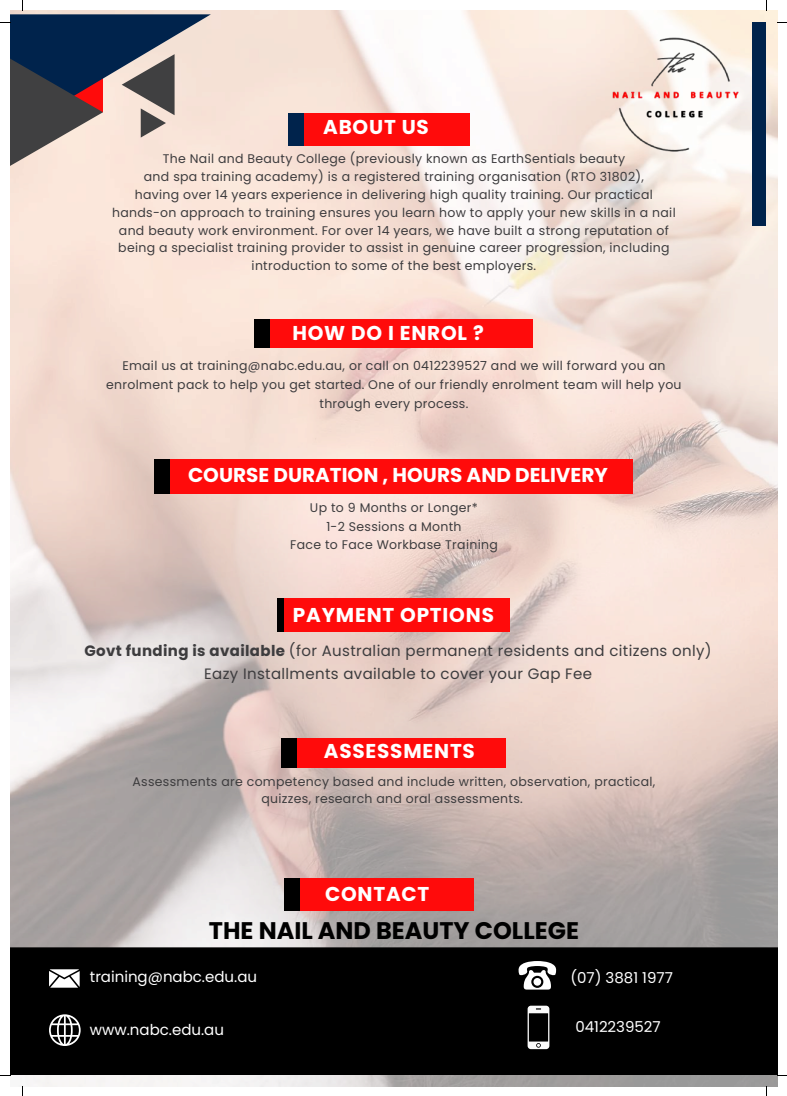
<style>
.page{position:relative;width:787px;height:1096px;background:#fff}
.page>*{position:absolute;margin:0;border:0;box-sizing:border-box;transform-origin:0 0}
.t1{font:700 24px "Poppins";color:#000}
.t2{font:700 20px "Poppins";letter-spacing:.04em;color:#fff}
.t3{font:700 20px "Poppins";color:#fff}
.t4{font:15px/22.5px "Poppins";letter-spacing:.025em;color:#3d3c3e;text-align:center}
.t5{font:15px "Poppins";color:#fff}
.t6{font:12.5px/17.8px "Poppins";letter-spacing:.025em;color:#3d3c3e;text-align:center}
.s1{font-weight:700}
</style>
<div class="page">
<img style="left:10px;top:10px;width:767px;height:1076px">
<div style="left:289px;top:113px;width:181px;height:32px;background:#ff0b0b"></div>
<div style="left:289px;top:113px;width:15px;height:32px;background:#00234c"></div>
<div style="left:255px;top:319px;width:277px;height:29px;background:#ff0b0b"></div>
<div style="left:255px;top:319px;width:15px;height:29px;background:#000"></div>
<div style="left:155px;top:459px;width:478px;height:34px;background:#ff0b0b"></div>
<div style="left:155px;top:459px;width:15px;height:34px;background:#000"></div>
<div style="left:277px;top:599px;width:233px;height:33px;background:#ff0b0b"></div>
<div style="left:277px;top:599px;width:7px;height:33px;background:#000"></div>
<div style="left:282px;top:737px;width:223px;height:30px;background:#ff0b0b"></div>
<div style="left:282px;top:737px;width:15px;height:30px;background:#000"></div>
<div style="left:752px;top:22px;width:14px;height:203px;background:#00234c"></div>
<div style="left:285px;top:878px;width:189px;height:32px;background:#ff0b0b"></div>
<div style="left:284px;top:878px;width:16px;height:32px;background:#000"></div>
<img style="left:605px;top:25px;width:140px;height:140px">
<div style="left:10px;top:947px;width:767px;height:128px;background:#000"></div>
<svg style="left:517px;top:960px;width:40px;height:29px"></svg>
<svg style="left:49px;top:969px;width:31px;height:18px"></svg>
<svg style="left:49px;top:1014px;width:32px;height:31px"></svg>
<svg style="left:528px;top:1005px;width:21px;height:44px"></svg>
<svg style="left:0;top:0;width:211px;height:170px;background:#929096"></svg>
<h2 class="t2" style="left:323px;top:113px;width:107px">ABOUT US</h2>
<p class="t6" style="left:112px;top:150px;width:565px">The Nail and Beauty College (previously known as EarthSentials beauty<br>and spa training academy) is a registered training organisation (RTO 31802),<br>having over 14 years experience in delivering high quality training. Our practical hands-on approach to training ensures you learn how to apply your new skills in a nail and beauty work environment. For over 14 years, we have built a strong reputation of being a specialist training provider to assist in genuine career progression, including introduction to some of the best employers.</p>
<h2 class="t2" style="left:292px;top:319px;width:193px">HOW DO I ENROL ?</h2>
<p class="t6" style="left:106px;top:356px;width:577px;line-height:18.8px">Email us at training@nabc.edu.au, or call on 0412239527 and we will forward you an enrolment pack to help you get started. One of our friendly enrolment team will help you through every process.</p>
<h2 class="t3" style="left:188px;top:460px;width:421px">COURSE DURATION , HOURS AND DELIVERY</h2>
<p class="t6" style="left:290px;top:498px;width:209px;line-height:18.8px">Up to 9 Months or Longer*<br>1-2 Sessions a Month<br>Face to Face Workbase Training</p>
<h2 class="t2" style="left:293px;top:601px;width:203px">PAYMENT OPTIONS</h2>
<p class="t4" style="left:84px;top:639px;width:629px"><span class="s1">Govt funding is available</span> (for Australian permanent residents and citizens only)<br>Eazy Installments available to cover your Gap Fee</p>
<h2 class="t2" style="left:324px;top:737px;width:153px">ASSESSMENTS</h2>
<p class="t6" style="left:132px;top:772px;width:524px">Assessments are competency based and include written, observation, practical, quizzes, research and oral assessments.</p>
<h2 class="t2" style="left:325px;top:879px;width:106px">CONTACT</h2>
<h1 class="t1" style="left:209px;top:913px;width:371px">THE NAIL AND BEAUTY COLLEGE</h1>
<p class="t5" style="left:90px;top:965px;width:169px">training@nabc.edu.au</p>
<p class="t5" style="left:570px;top:967px;width:104px">(07) 3881 1977</p>
<p class="t5" style="left:90px;top:1018px;width:136px">www.nabc.edu.au</p>
<p class="t5" style="left:575px;top:1016px;width:87px">0412239527</p>
</div>
